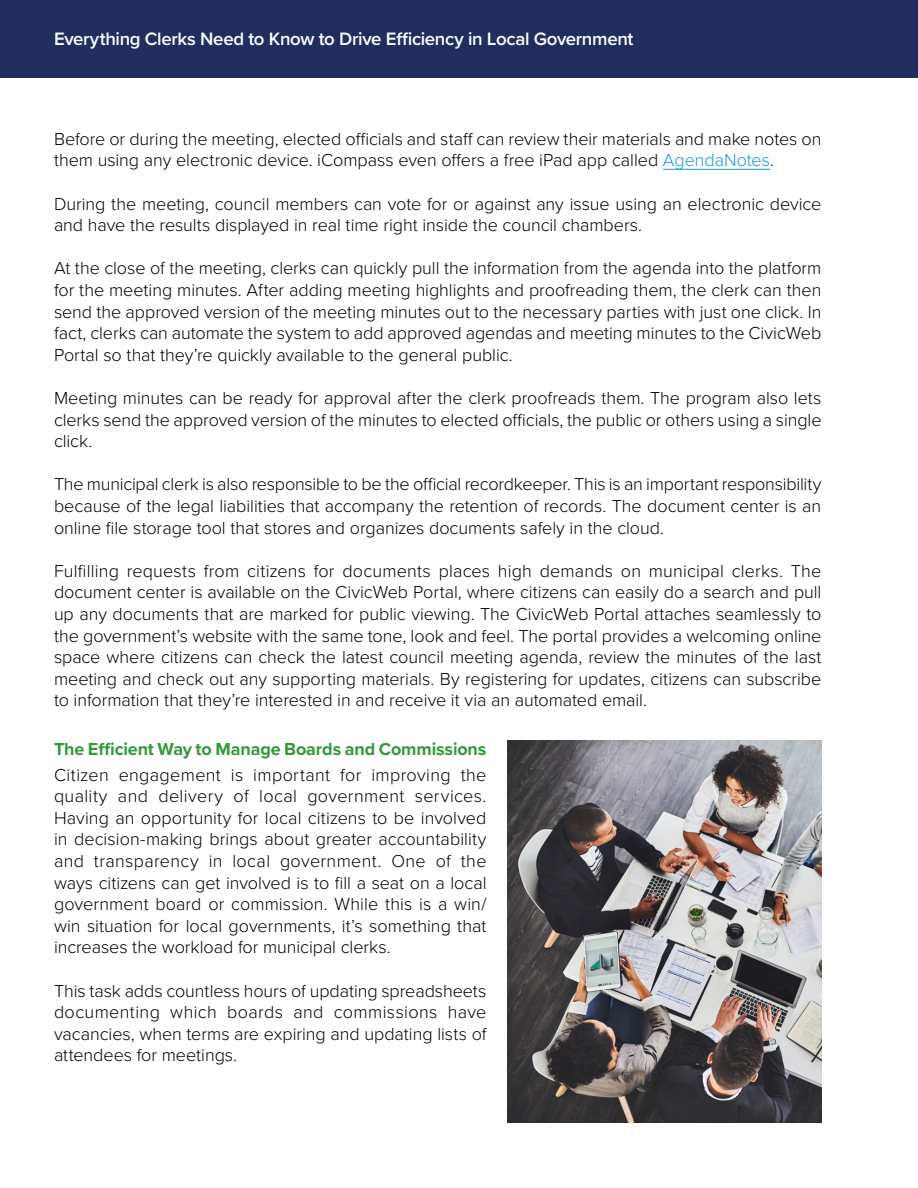
<style>
.page{position:relative;width:918px;height:1188px;background:#fff}
.page>*{position:absolute;margin:0;border:0;box-sizing:border-box;transform-origin:0 0}
.t1{font:600 18.6px "Proxima Nova";letter-spacing:-.015em;color:#fff}
.t2{font:300 18px/21.6px "Proxima Nova";letter-spacing:-.005em;color:#000;text-align:justify}
.t3{font:700 18px "Proxima Nova";letter-spacing:-.01em;color:#339938}
.s1{color:#1899d6}
</style>
<div class="page">
<hr style="left:663px;top:169px;width:107px;height:1px;background:#1899d6">
<div style="left:0;top:0;width:918px;height:77px;background:#202d5e"></div>
<img style="left:507px;top:740px;width:314px;height:383px">
<p class="t1" style="left:54px;top:25px;width:581px">Everything Clerks Need to Know to Drive Efficiency in Local Government</p>
<p class="t2" style="left:54px;top:127px;width:769px">Before or during the meeting, elected officials and staff can review their materials and make notes on them using any electronic device. iCompass even offers a free iPad app called <span class="s1">AgendaNotes</span>.</p>
<p class="t2" style="left:54px;top:192px;width:769px">During the meeting, council members can vote for or against any issue using an electronic device and have the results displayed in real time right inside the council chambers.</p>
<p class="t2" style="left:54px;top:257px;width:769px">At the close of the meeting, clerks can quickly pull the information from the agenda into the platform for the meeting minutes. After adding meeting highlights and proofreading them, the clerk can then send the approved version of the meeting minutes out to the necessary parties with just one click. In fact, clerks can automate the system to add approved agendas and meeting minutes to the CivicWeb Portal so that they’re quickly available to the general public.</p>
<p class="t2" style="left:54px;top:386px;width:769px">Meeting minutes can be ready for approval after the clerk proofreads them. The program also lets clerks send the approved version of the minutes to elected officials, the public or others using a single click.</p>
<p class="t2" style="left:54px;top:473px;width:769px">The municipal clerk is also responsible to be the official recordkeeper. This is an important responsibility because of the legal liabilities that accompany the retention of records. The document center is an online file storage tool that stores and organizes documents safely in the cloud.</p>
<p class="t2" style="left:54px;top:559px;width:769px">Fulfilling requests from citizens for documents places high demands on municipal clerks. The document center is available on the CivicWeb Portal, where citizens can easily do a search and pull up any documents that are marked for public viewing. The CivicWeb Portal attaches seamlessly to the government’s website with the same tone, look and feel. The portal provides a welcoming online space where citizens can check the latest council meeting agenda, review the minutes of the last meeting and check out any supporting materials. By registering for updates, citizens can subscribe to information that they’re interested in and receive it via an automated email.</p>
<p class="t3" style="left:54px;top:735px;width:434px">The Efficient Way to Manage Boards and Commissions</p>
<p class="t2" style="left:54px;top:763px;width:434px">Citizen engagement is important for improving the quality and delivery of local government services.<br>Having an opportunity for local citizens to be involved in decision-making brings about greater accountability and transparency in local government. One of the ways citizens can get involved is to fill a seat on a local government board or commission. While this is a win/ win situation for local governments, it’s something that increases the workload for municipal clerks.</p>
<p class="t2" style="left:54px;top:979px;width:434px">This task adds countless hours of updating spreadsheets documenting which boards and commissions have vacancies, when terms are expiring and updating lists of attendees for meetings.</p>
</div>
